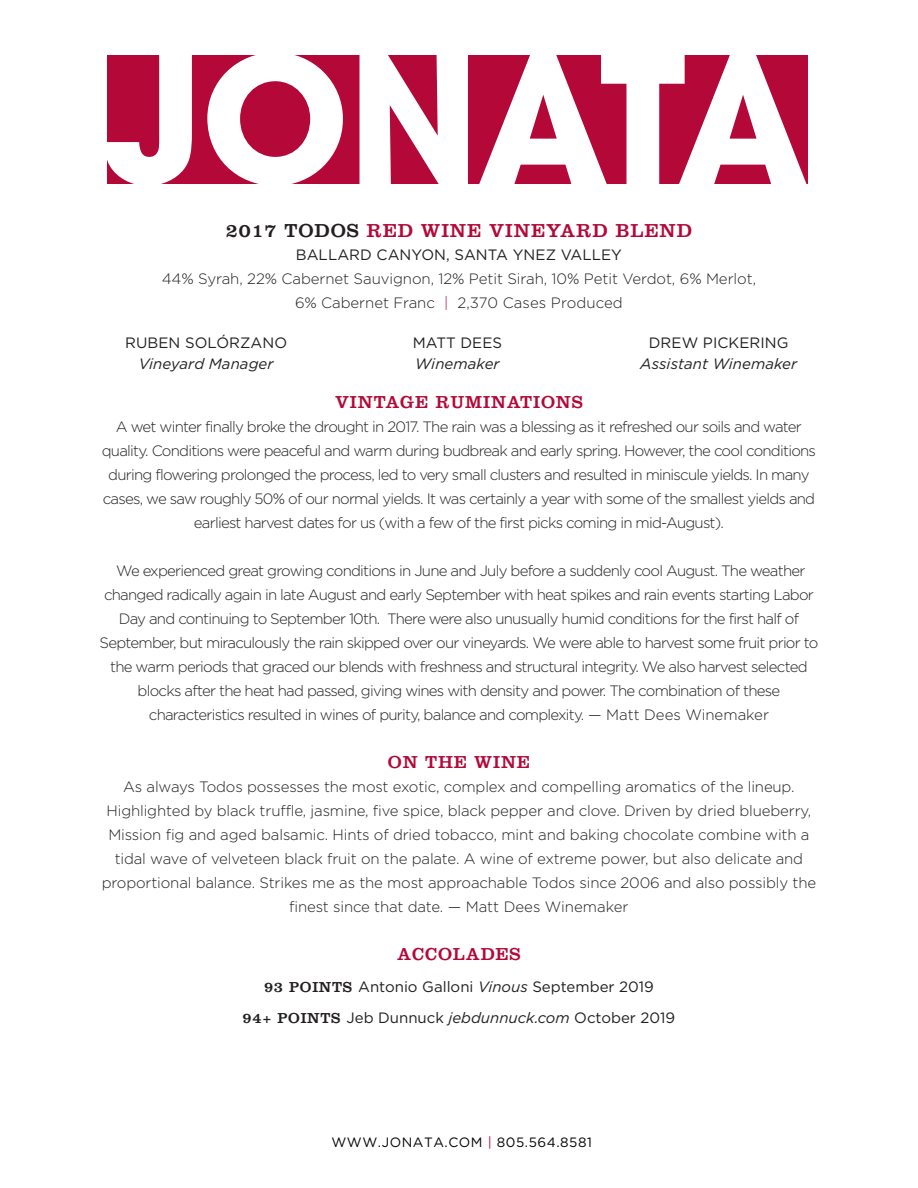
<style>
.page{position:relative;width:918px;height:1188px;background:#fff}
.page>*{position:absolute;margin:0;border:0;box-sizing:border-box;transform-origin:0 0}
.t1{font:19.5px "Clarendon";letter-spacing:.05em;color:#b30838}
.t2{font:18px "Clarendon";letter-spacing:.05em;color:#b30838}
.t3{font:300 15px/24px "Gotham";letter-spacing:-.05em;color:#231f20;text-align:center}
.t4{font:300 15px/24px "Gotham";letter-spacing:-.01em;color:#231f20;text-align:center}
.t5{font:15px/31.5px "Gotham";letter-spacing:.005em;color:#231f20;text-align:center}
.t6{font:300 15px/24px "Gotham";letter-spacing:-.005em;color:#231f20;text-align:center}
.t7{font:italic 15px "Gotham";letter-spacing:.005em;color:#231f20}
.t8{font:13.5px "Gotham";letter-spacing:.04em;color:#050504}
.s1{color:#231f20}
.s2{color:#b30838}
.s3{font-family:"Clarendon"}
.s4{font-style:italic}
</style>
<div class="page">
<div style="left:107px;top:55px;width:701px;height:128px;background:#b30838"></div>
<svg style="left:107px;top:55px;width:85px;height:129px"></svg>
<svg style="left:207px;top:55px;width:136px;height:129px"></svg>
<svg style="left:360px;top:55px;width:108px;height:129px"></svg>
<svg style="left:479px;top:55px;width:328px;height:129px"></svg>
<h1 class="t1" style="left:226px;top:220px;width:468px"><span class="s1">2017 TODOS</span> RED WINE VINEYARD BLEND</h1>
<p class="t5" style="left:296px;top:239px;width:328px">BALLARD CANYON, SANTA YNEZ VALLEY</p>
<p class="t6" style="left:162px;top:266px;width:596px">44% Syrah, 22% Cabernet Sauvignon, 12% Petit Sirah, 10% Petit Verdot, 6% Merlot,<br>6% Cabernet Franc <span class="s2">|</span> 2,370 Cases Produced</p>
<p class="t5" style="left:125px;top:327px;width:163px">RUBEN SOLÓRZANO</p>
<p class="t5" style="left:413px;top:327px;width:91px">MATT DEES</p>
<p class="t5" style="left:649px;top:327px;width:141px">DREW PICKERING</p>
<p class="t7" style="left:139px;top:356px;width:136px">Vineyard Manager</p>
<p class="t7" style="left:415px;top:356px;width:86px">Winemaker</p>
<p class="t7" style="left:640px;top:356px;width:158px">Assistant Winemaker</p>
<p class="t2" style="left:335px;top:392px;width:249px">VINTAGE RUMINATIONS</p>
<p class="t3" style="left:102px;top:415px;width:716px">A wet winter finally broke the drought in 2017. The rain was a blessing as it refreshed our soils and water quality. Conditions were peaceful and warm during budbreak and early spring. However, the cool conditions during flowering prolonged the process, led to very small clusters and resulted in miniscule yields. In many cases, we saw roughly 50% of our normal yields. It was certainly a year with some of the smallest yields and earliest harvest dates for us (with a few of the first picks coming in mid-August).</p>
<p class="t3" style="left:99px;top:559px;width:720px">We experienced great growing conditions in June and July before a suddenly cool August. The weather changed radically again in late August and early September with heat spikes and rain events starting Labor Day and continuing to September 10th. There were also unusually humid conditions for the first half of September, but miraculously the rain skipped over our vineyards. We were able to harvest some fruit prior to the warm periods that graced our blends with freshness and structural integrity. We also harvest selected blocks after the heat had passed, giving wines with density and power. The combination of these characteristics resulted in wines of purity, balance and complexity. — Matt Dees Winemaker</p>
<p class="t2" style="left:388px;top:752px;width:143px">ON THE WINE</p>
<p class="t4" style="left:102px;top:775px;width:716px">As always Todos possesses the most exotic, complex and compelling aromatics of the lineup.<br>Highlighted by black truffle, jasmine, five spice, black pepper and clove. Driven by dried blueberry, Mission fig and aged balsamic. Hints of dried tobacco, mint and baking chocolate combine with a tidal wave of velveteen black fruit on the palate. A wine of extreme power, but also delicate and proportional balance. Strikes me as the most approachable Todos since 2006 and also possibly the finest since that date. — Matt Dees Winemaker</p>
<p class="t2" style="left:397px;top:944px;width:125px">ACCOLADES</p>
<p class="t5" style="left:243px;top:971px;width:434px"><span class="s3">93 POINTS</span> Antonio Galloni <span class="s4">Vinous</span> September 2019<br><span class="s3">94+ POINTS</span> Jeb Dunnuck <span class="s4">jebdunnuck.com</span> October 2019</p>
<p class="t8" style="left:331px;top:1133px;width:262px">WWW.JONATA.COM <span class="s2">|</span> 805.564.8581</p>
</div>
